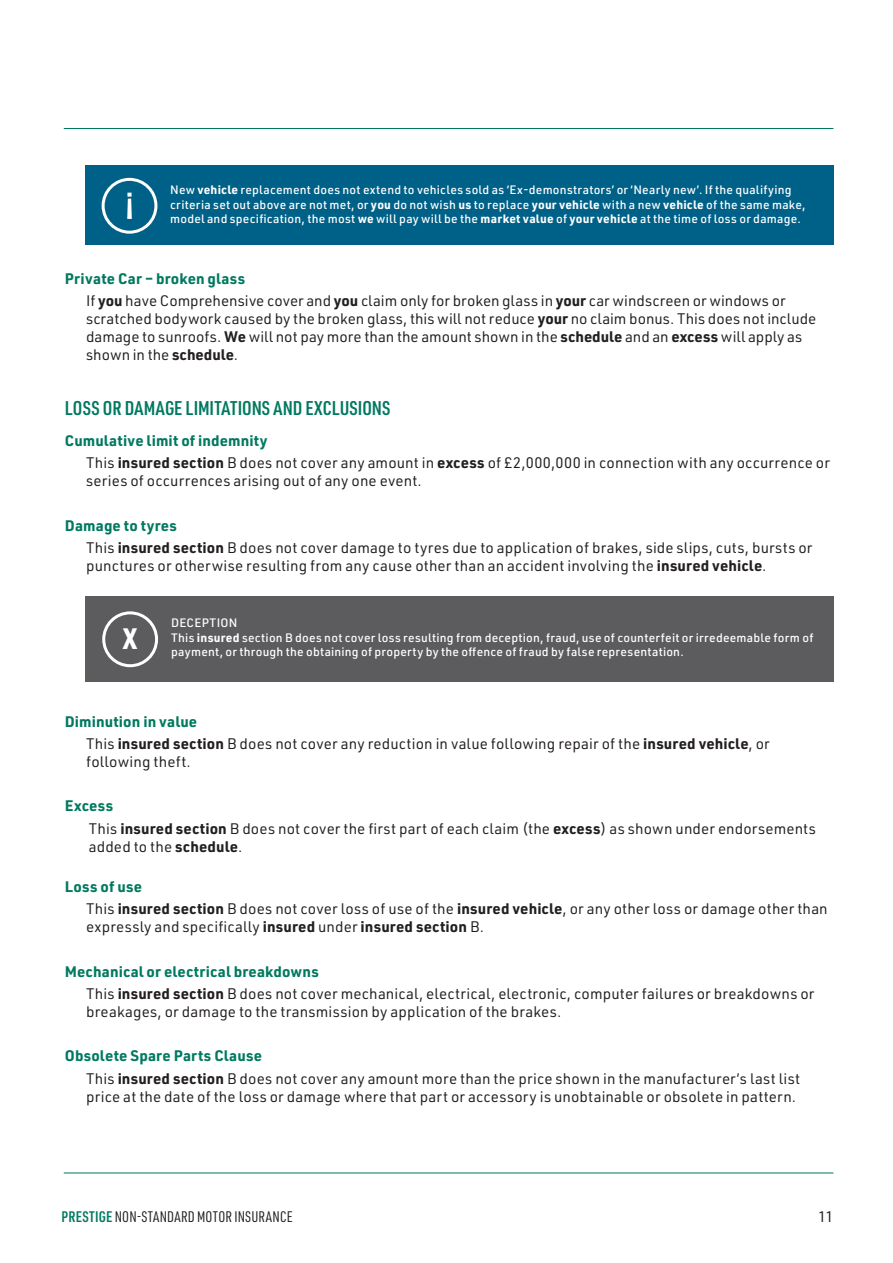
<style>
.page{position:relative;width:893px;height:1263px;background:#fff}
.page>*{position:absolute;margin:0;border:0;box-sizing:border-box;transform-origin:0 0}
.t1{font:900 28.95px "URWDIN Cond";color:#fff}
.t2{font:600 19.5px "URWDIN Cond";letter-spacing:.005em;color:#007960}
.t3{font:15px/18px "URWDIN";letter-spacing:.01em;color:#231f20}
.t4{font:700 15px "URWDIN";letter-spacing:.015em;color:#007960}
.t5{font:15px "URWDIN Cond";letter-spacing:.015em;color:#231f20}
.t6{font:500 12px/14.4px "URWDIN";letter-spacing:.02em;color:#fff}
.s1{font-weight:700}
.s2{font-weight:600;color:#007960}
</style>
<div class="page">
<hr style="left:64px;top:128px;width:769px;height:1px;background:#007960">
<hr style="left:64px;top:1172px;width:769px;height:1px;background:#007960">
<div style="left:85px;top:165px;width:748px;height:79px;background:#006188"></div>
<div style="left:102px;top:178px;width:55px;height:56px;border:3px solid #fff;border-radius:50%"></div>
<svg style="left:127px;top:193px;width:5px;height:26px"></svg>
<div style="left:85px;top:596px;width:748px;height:86px;background:#5c5c5f"></div>
<div style="left:102px;top:611px;width:56px;height:56px;border:3px solid #fff;border-radius:50%"></div>
<p class="t6" style="left:170px;top:182px;width:637px">New <span class="s1">vehicle</span> replacement does not extend to vehicles sold as ‘Ex-demonstrators’ or ‘Nearly new’. If the qualifying criteria set out above are not met, or <span class="s1">you</span> do not wish <span class="s1">us</span> to replace <span class="s1">your vehicle</span> with a new <span class="s1">vehicle</span> of the same make, model and specification, the most <span class="s1">we</span> will pay will be the <span class="s1">market value</span> of <span class="s1">your vehicle</span> at the time of loss or damage.</p>
<p class="t4" style="left:65px;top:268px;width:182px">Private Car – broken glass</p>
<p class="t3" style="left:86px;top:291px;width:732px">If <span class="s1">you</span> have Comprehensive cover and <span class="s1">you</span> claim only for broken glass in <span class="s1">your</span> car windscreen or windows or scratched bodywork caused by the broken glass, this will not reduce <span class="s1">your</span> no claim bonus. This does not include damage to sunroofs. <span class="s1">We</span> will not pay more than the amount shown in the <span class="s1">schedule</span> and an <span class="s1">excess</span> will apply as shown in the <span class="s1">schedule</span>.</p>
<p class="t2" style="left:65px;top:395px;width:327px">LOSS OR DAMAGE LIMITATIONS AND EXCLUSIONS</p>
<p class="t4" style="left:65px;top:430px;width:204px">Cumulative limit of indemnity</p>
<p class="t3" style="left:86px;top:453px;width:745px">This <span class="s1">insured section</span> B does not cover any amount in <span class="s1">excess</span> of £2,000,000 in connection with any occurrence or series of occurrences arising out of any one event.</p>
<p class="t4" style="left:65px;top:515px;width:114px">Damage to tyres</p>
<p class="t3" style="left:86px;top:538px;width:728px">This <span class="s1">insured section</span> B does not cover damage to tyres due to application of brakes, side slips, cuts, bursts or punctures or otherwise resulting from any cause other than an accident involving the <span class="s1">insured vehicle</span>.</p>
<p class="t1" style="left:123px;top:618px;width:15px">X</p>
<p class="t6" style="left:171px;top:615px;width:644px">DECEPTION<br>This <span class="s1">insured</span> section B does not cover loss resulting from deception, fraud, use of counterfeit or irredeemable form of payment, or through the obtaining of property by the offence of fraud by false representation.</p>
<p class="t4" style="left:65px;top:711px;width:134px">Diminution in value</p>
<p class="t3" style="left:86px;top:734px;width:685px">This <span class="s1">insured section</span> B does not cover any reduction in value following repair of the <span class="s1">insured vehicle</span>, or following theft.</p>
<p class="t4" style="left:65px;top:796px;width:50px">Excess</p>
<p class="t3" style="left:89px;top:819px;width:729px">This <span class="s1">insured section</span> B does not cover the first part of each claim (the <span class="s1">excess</span>) as shown under endorsements</p>
<p class="t3" style="left:89px;top:837px;width:155px">added to the <span class="s1">schedule</span>.</p>
<p class="t4" style="left:65px;top:876px;width:79px">Loss of use</p>
<p class="t3" style="left:86px;top:899px;width:743px">This <span class="s1">insured section</span> B does not cover loss of use of the <span class="s1">insured vehicle</span>, or any other loss or damage other than expressly and specifically <span class="s1">insured</span> under <span class="s1">insured section</span> B.</p>
<p class="t4" style="left:65px;top:961px;width:256px">Mechanical or electrical breakdowns</p>
<p class="t3" style="left:86px;top:984px;width:730px">This <span class="s1">insured section</span> B does not cover mechanical, electrical, electronic, computer failures or breakdowns or breakages, or damage to the transmission by application of the brakes.</p>
<p class="t4" style="left:65px;top:1046px;width:199px">Obsolete Spare Parts Clause</p>
<p class="t3" style="left:86px;top:1069px;width:716px">This <span class="s1">insured section</span> B does not cover any amount more than the price shown in the manufacturer’s last list price at the date of the loss or damage where that part or accessory is unobtainable or obsolete in pattern.</p>
<p class="t5" style="left:62px;top:1206px;width:232px"><span class="s2">PRESTIGE</span> NON-STANDARD MOTOR INSURANCE</p>
<p class="t3" style="left:818px;top:1207px;width:17px">11</p>
</div>
